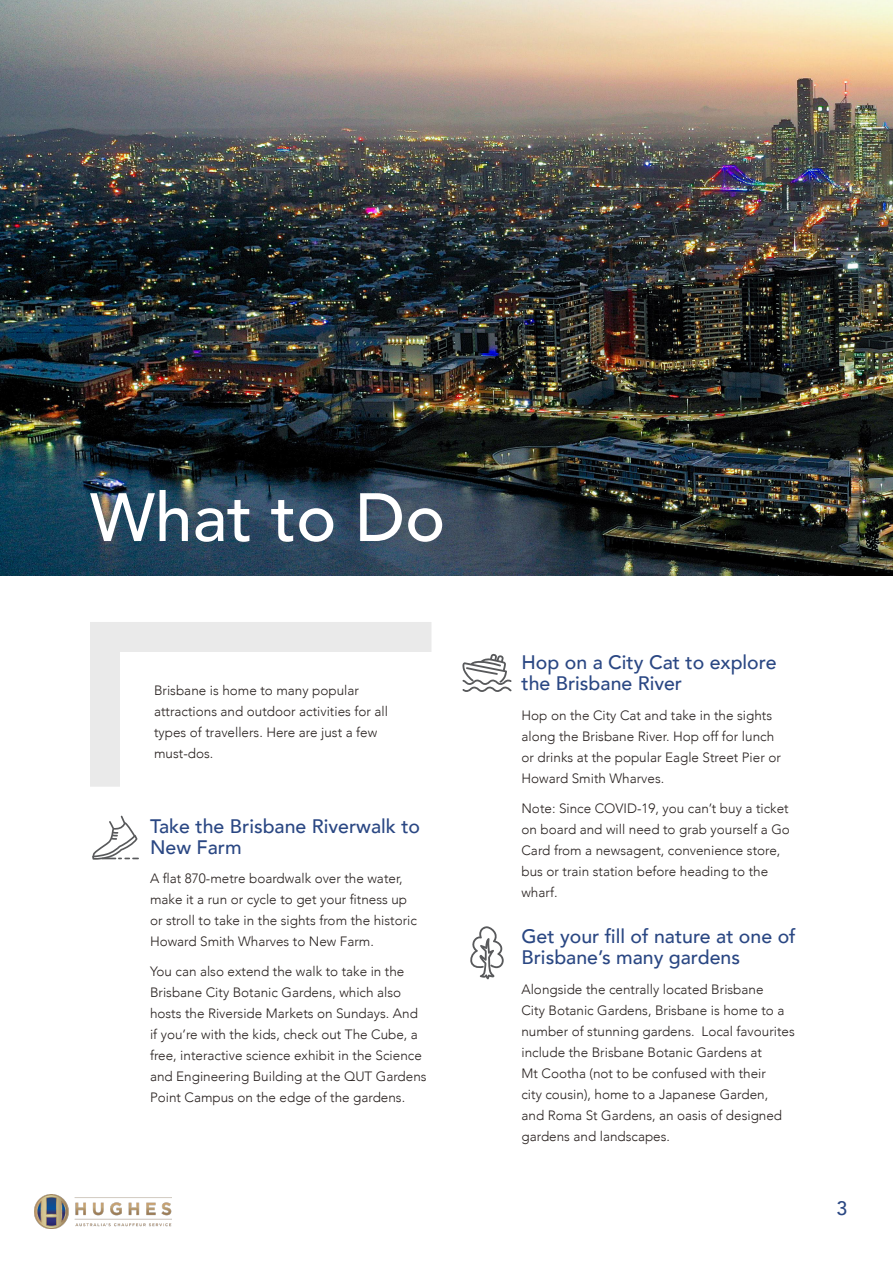
<style>
.page{position:relative;width:893px;height:1263px;background:#fff}
.page>*{position:absolute;margin:0;border:0;box-sizing:border-box;transform-origin:0 0}
.t1{font:500 67.5px "Avenir";color:#fff}
.t2{font:500 19.5px/21px "Avenir";color:#2a4783}
.t3{font:300 13.5px/21px "Avenir";color:#28211f}
</style>
<div class="page">
<img style="left:0;top:0;width:893px;height:576px">
<svg style="left:90px;top:622px;width:342px;height:165px"></svg>
<svg style="left:92px;top:815px;width:47px;height:45px"></svg>
<svg style="left:462px;top:654px;width:50px;height:38px"></svg>
<svg style="left:470px;top:926px;width:34px;height:53px"></svg>
<img style="left:34px;top:1194px;width:138px;height:35px">
<p class="t1" style="left:90px;top:459px;width:357px">What to Do</p>
<p class="t3" style="left:154px;top:679px;width:235px">Brisbane is home to many popular attractions and outdoor activities for all types of travellers. Here are just a few must-dos.</p>
<p class="t2" style="left:150px;top:814px;width:272px">Take the Brisbane Riverwalk to<br>New Farm</p>
<p class="t3" style="left:150px;top:868px;width:268px">A flat 870-metre boardwalk over the water, make it a run or cycle to get your fitness up or stroll to take in the sights from the historic Howard Smith Wharves to New Farm.</p>
<p class="t3" style="left:150px;top:960px;width:278px">You can also extend the walk to take in the Brisbane City Botanic Gardens, which also hosts the Riverside Markets on Sundays. And if you’re with the kids, check out The Cube, a free, interactive science exhibit in the Science and Engineering Building at the QUT Gardens Point Campus on the edge of the gardens.</p>
<p class="t2" style="left:521px;top:651px;width:257px">Hop on a City Cat to explore the Brisbane River</p>
<p class="t3" style="left:521px;top:705px;width:261px">Hop on the City Cat and take in the sights along the Brisbane River. Hop off for lunch or drinks at the popular Eagle Street Pier or Howard Smith Wharves.</p>
<p class="t3" style="left:521px;top:797px;width:270px">Note: Since COVID-19, you can’t buy a ticket on board and will need to grab yourself a Go Card from a newsagent, convenience store, bus or train station before heading to the wharf.</p>
<p class="t2" style="left:521px;top:925px;width:276px">Get your fill of nature at one of<br>Brisbane’s many gardens</p>
<p class="t3" style="left:521px;top:978px;width:275px">Alongside the centrally located Brisbane<br>City Botanic Gardens, Brisbane is home to a number of stunning gardens. Local favourites include the Brisbane Botanic Gardens at<br>Mt Cootha (not to be confused with their<br>city cousin), home to a Japanese Garden,<br>and Roma St Gardens, an oasis of designed gardens and landscapes.</p>
<p class="t2" style="left:836px;top:1196px;width:12px">3</p>
</div>
